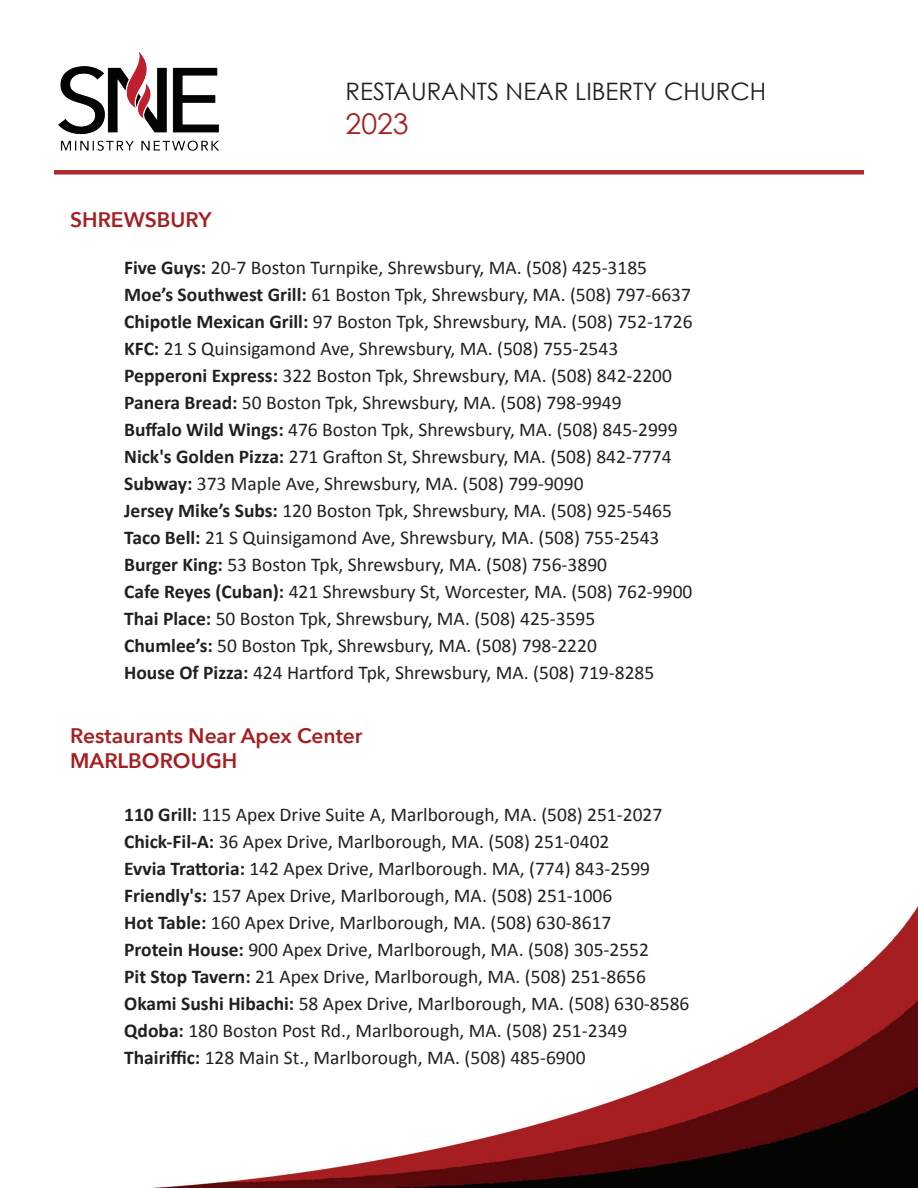
<style>
.page{position:relative;width:918px;height:1188px;background:#fff}
.page>*{position:absolute;margin:0;border:0;box-sizing:border-box;transform-origin:0 0}
.t1{font:28.5px "Weezer Font";color:#a61e21}
.t2{font:24px "Weezer Font";color:#231f20}
.t3{font:600 21px/25.2px "Avenir Next";color:#a61e21}
.t4{font:19.5px/27px "Calibri";color:#231f20}
.s1{font-weight:700}
</style>
<div class="page">
<img style="left:154px;top:906px;width:764px;height:282px">
<img style="left:58px;top:52px;width:161px;height:99px">
<div style="left:54px;top:170px;width:810px;height:5px;background:#ac2d30"></div>
<p class="t2" style="left:346px;top:77px;width:422px">RESTAURANTS NEAR LIBERTY CHURCH</p>
<h1 class="t1" style="left:346px;top:107px;width:65px">2023</h1>
<p class="t3" style="left:70px;top:207px;width:143px">SHREWSBURY</p>
<p class="t4" style="left:124px;top:254px;width:570px"><span class="s1">Five Guys:</span> 20-7 Boston Turnpike, Shrewsbury, MA. (508) 425-3185<br><span class="s1">Moe’s Southwest Grill:</span> 61 Boston Tpk, Shrewsbury, MA. (508) 797-6637<br><span class="s1">Chipotle Mexican Grill:</span> 97 Boston Tpk, Shrewsbury, MA. (508) 752-1726<br><span class="s1">KFC:</span> 21 S Quinsigamond Ave, Shrewsbury, MA. (508) 755-2543<br><span class="s1">Pepperoni Express:</span> 322 Boston Tpk, Shrewsbury, MA. (508) 842-2200<br><span class="s1">Panera Bread:</span> 50 Boston Tpk, Shrewsbury, MA. (508) 798-9949<br><span class="s1">Buffalo Wild Wings:</span> 476 Boston Tpk, Shrewsbury, MA. (508) 845-2999<br><span class="s1">Nick's Golden Pizza:</span> 271 Grafton St, Shrewsbury, MA. (508) 842-7774<br><span class="s1">Subway:</span> 373 Maple Ave, Shrewsbury, MA. (508) 799-9090<br><span class="s1">Jersey Mike’s Subs:</span> 120 Boston Tpk, Shrewsbury, MA. (508) 925-5465<br><span class="s1">Taco Bell:</span> 21 S Quinsigamond Ave, Shrewsbury, MA. (508) 755-2543<br><span class="s1">Burger King:</span> 53 Boston Tpk, Shrewsbury, MA. (508) 756-3890<br><span class="s1">Cafe Reyes (Cuban):</span> 421 Shrewsbury St, Worcester, MA. (508) 762-9900<br><span class="s1">Thai Place:</span> 50 Boston Tpk, Shrewsbury, MA. (508) 425-3595<br><span class="s1">Chumlee’s:</span> 50 Boston Tpk, Shrewsbury, MA. (508) 798-2220<br><span class="s1">House Of Pizza:</span> 424 Hartford Tpk, Shrewsbury, MA. (508) 719-8285</p>
<p class="t3" style="left:70px;top:723px;width:294px">Restaurants Near Apex Center<br>MARLBOROUGH</p>
<p class="t4" style="left:124px;top:801px;width:567px"><span class="s1">110 Grill:</span> 115 Apex Drive Suite A, Marlborough, MA. (508) 251-2027<br><span class="s1">Chick-Fil-A:</span> 36 Apex Drive, Marlborough, MA. (508) 251-0402<br><span class="s1">Evvia Trattoria:</span> 142 Apex Drive, Marlborough. MA, (774) 843-2599<br><span class="s1">Friendly's:</span> 157 Apex Drive, Marlborough, MA. (508) 251-1006<br><span class="s1">Hot Table:</span> 160 Apex Drive, Marlborough, MA. (508) 630-8617<br><span class="s1">Protein House:</span> 900 Apex Drive, Marlborough, MA. (508) 305-2552<br><span class="s1">Pit Stop Tavern:</span> 21 Apex Drive, Marlborough, MA. (508) 251-8656<br><span class="s1">Okami Sushi Hibachi:</span> 58 Apex Drive, Marlborough, MA. (508) 630-8586<br><span class="s1">Qdoba:</span> 180 Boston Post Rd., Marlborough, MA. (508) 251-2349<br><span class="s1">Thairiffic:</span> 128 Main St., Marlborough, MA. (508) 485-6900</p>
</div>
